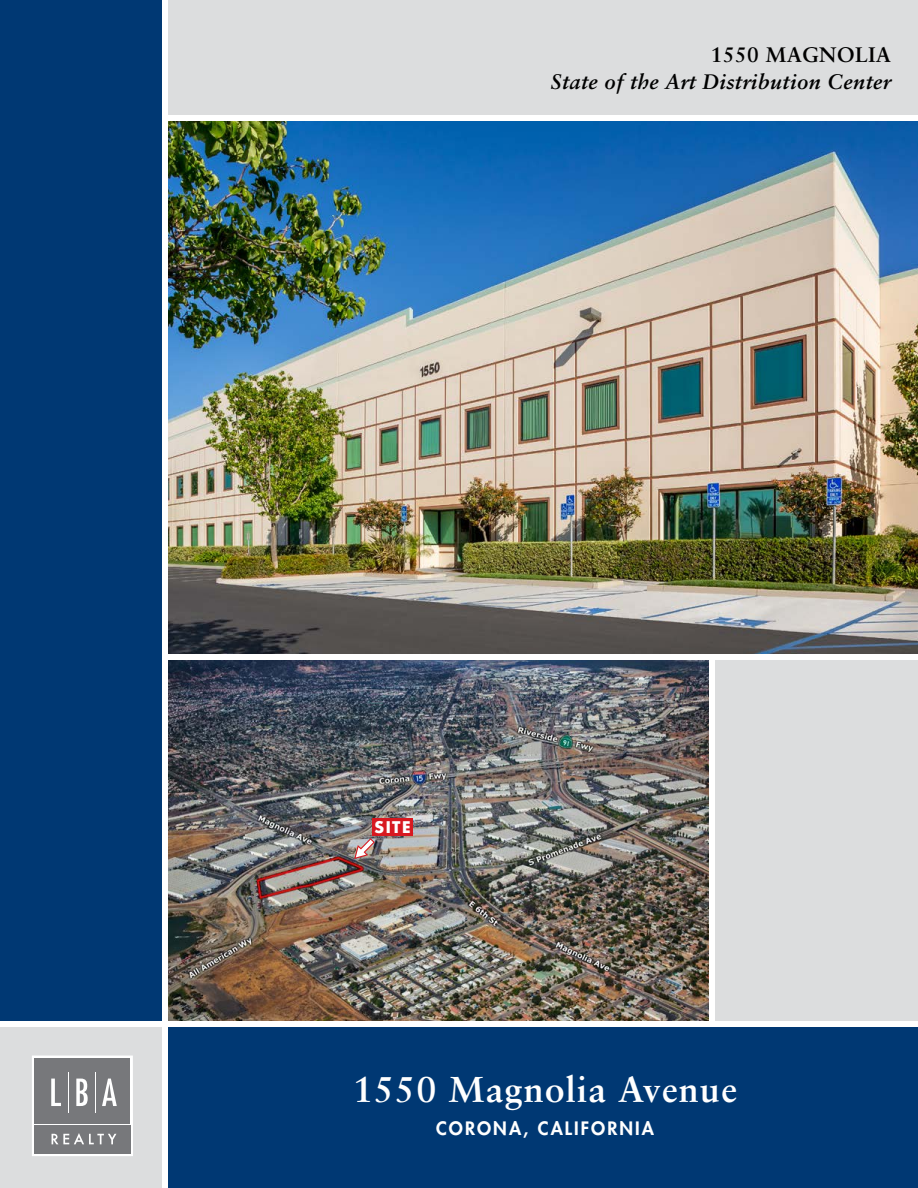
<style>
.page{position:relative;width:918px;height:1188px;background:#fff}
.page>*{position:absolute;margin:0;border:0;box-sizing:border-box;transform-origin:0 0}
.t1{font:700 36px "Sabon";letter-spacing:.03em;color:#fff}
.t2{font:italic 700 21px "Sabon";letter-spacing:.02em;color:#000}
.t3{font:700 21px "Sabon";letter-spacing:.02em;color:#000}
.t4{font:800 18px "Futura";letter-spacing:.115em;color:#fff}
.t5{font:700 15.6px "Futura";color:#fff}
</style>
<div class="page">
<div style="left:169px;top:0;width:749px;height:115px;background:#dcddde"></div>
<div style="left:0;top:0;width:162px;height:1021px;background:#003873"></div>
<div style="left:169px;top:1028px;width:749px;height:160px;background:#003873"></div>
<div style="left:716px;top:661px;width:202px;height:360px;background:#dcddde"></div>
<img style="left:169px;top:122px;width:749px;height:532px">
<img style="left:169px;top:661px;width:540px;height:360px">
<div style="left:373px;top:819px;width:40px;height:17px;background:#d71920"></div>
<svg style="left:353px;top:837px;width:23px;height:24px"></svg>
<div style="left:0;top:1028px;width:162px;height:160px;background:#dcddde"></div>
<svg style="left:32px;top:1056px;width:101px;height:100px;background:#8e8f91"></svg>
<p class="t3" style="left:711px;top:42px;width:182px">1550 MAGNOLIA</p>
<p class="t2" style="left:550px;top:69px;width:342px">State of the Art Distribution Center</p>
<p class="t5" style="left:374px;top:816px;width:38px">SITE</p>
<h1 class="t1" style="left:353px;top:1067px;width:385px">1550 Magnolia Avenue</h1>
<p class="t4" style="left:436px;top:1116px;width:220px">CORONA, CALIFORNIA</p>
</div>
